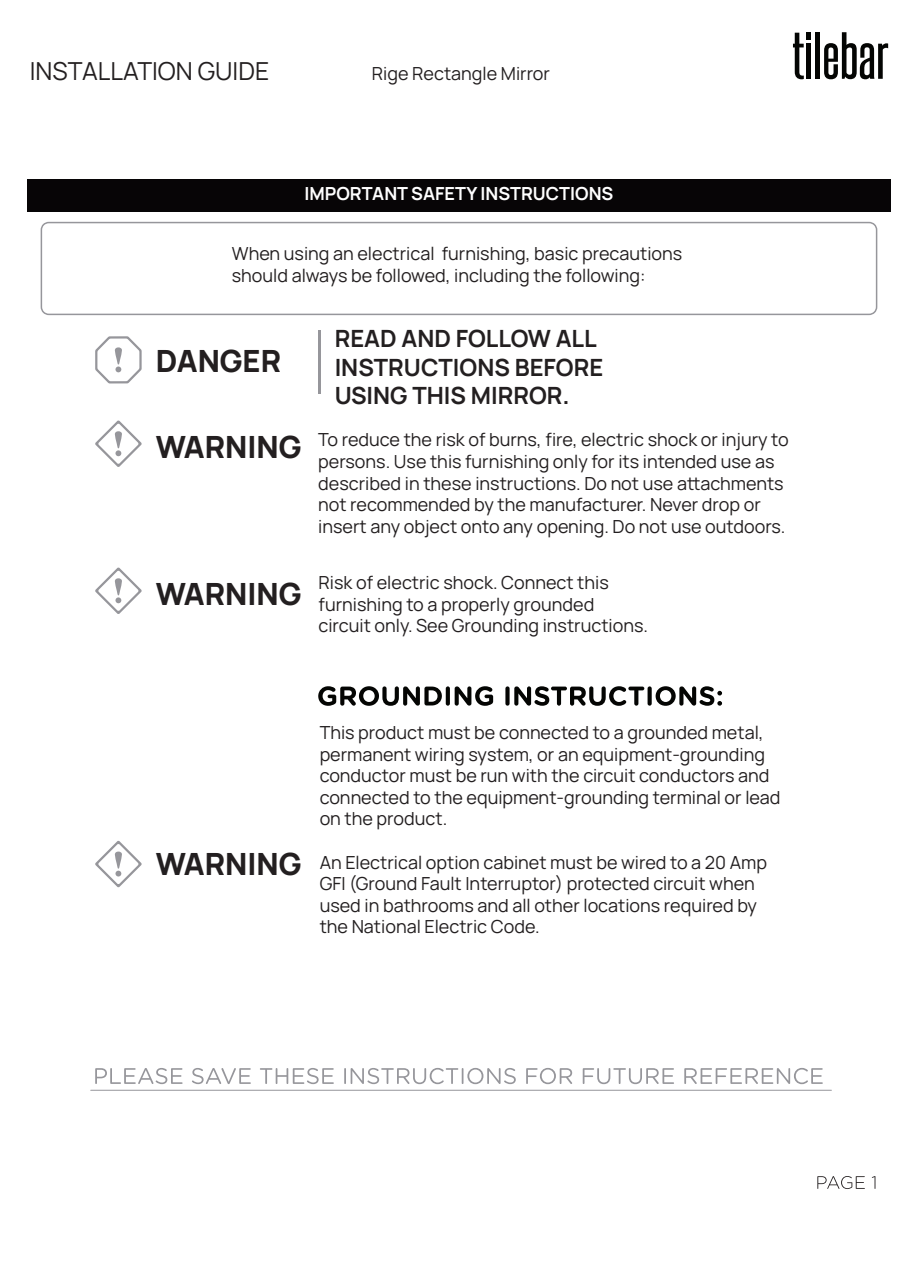
<style>
.page{position:relative;width:918px;height:1262px;background:#fff}
.page>*{position:absolute;margin:0;border:0;box-sizing:border-box;transform-origin:0 0}
.t1{font:800 30.6px "Manrope";color:#231f20}
.t2{font:24.75px "Manrope";color:#231f20}
.t3{font:700 23.7px/28.5px "Manrope";color:#231f20}
.t4{font:18px/21.6px "Manrope";color:#231f20}
.t5{font:700 18px "Manrope";color:#fff}
</style>
<div class="page">
<svg style="left:41px;top:222px;width:836px;height:93px"></svg>
<svg style="left:95px;top:1068px;width:728px;height:15px"></svg>
<div style="left:28px;top:179px;width:863px;height:32px;background:#070506"></div>
<svg style="left:95px;top:840px;width:47px;height:47px"></svg>
<hr style="left:319px;top:330px;width:2px;height:63px;background:#96969b">
<svg style="left:318px;top:686px;width:404px;height:19px"></svg>
<hr style="left:91px;top:1089px;width:740px;height:1px;background:#96969b">
<svg style="left:95px;top:336px;width:47px;height:278px"></svg>
<svg style="left:817px;top:1176px;width:58px;height:12px"></svg>
<div style="left:806px;top:32px;width:5px;height:8px;background:#040503"></div>
<svg style="left:793px;top:33px;width:11px;height:46px"></svg>
<div style="left:806px;top:44px;width:5px;height:35px;background:#040503"></div>
<hr style="left:816px;top:32px;width:4px;height:47px;background:#040503">
<svg style="left:824px;top:32px;width:64px;height:47px"></svg>
<h2 class="t2" style="left:30px;top:52px;width:241px">INSTALLATION GUIDE</h2>
<p class="t4" style="left:372px;top:62px;width:180px">Rige Rectangle Mirror</p>
<p class="t5" style="left:304px;top:179px;width:310px">IMPORTANT SAFETY INSTRUCTIONS</p>
<p class="t4" style="left:232px;top:242px;width:452px">When using an electrical furnishing, basic precautions should always be followed, including the following:</p>
<h1 class="t1" style="left:156px;top:334px;width:127px">DANGER</h1>
<h1 class="t1" style="left:156px;top:420px;width:147px">WARNING</h1>
<h1 class="t1" style="left:156px;top:567px;width:147px">WARNING</h1>
<h3 class="t3" style="left:335px;top:322px;width:270px">READ AND FOLLOW ALL<br>INSTRUCTIONS BEFORE<br>USING THIS MIRROR.</h3>
<p class="t4" style="left:318px;top:428px;width:472px">To reduce the risk of burns, fire, electric shock or injury to persons. Use this furnishing only for its intended use as described in these instructions. Do not use attachments not recommended by the manufacturer. Never drop or insert any object onto any opening. Do not use outdoors.</p>
<p class="t4" style="left:319px;top:570px;width:331px">Risk of electric shock. Connect this furnishing to a properly grounded circuit only. See Grounding instructions.</p>
<h1 class="t1" style="left:156px;top:837px;width:147px">WARNING</h1>
<p class="t4" style="left:320px;top:720px;width:462px">This product must be connected to a grounded metal, permanent wiring system, or an equipment-grounding conductor must be run with the circuit conductors and connected to the equipment-grounding terminal or lead on the product.</p>
<p class="t4" style="left:320px;top:850px;width:449px">An Electrical option cabinet must be wired to a 20 Amp GFI (Ground Fault Interruptor) protected circuit when used in bathrooms and all other locations required by the National Electric Code.</p>
</div>
